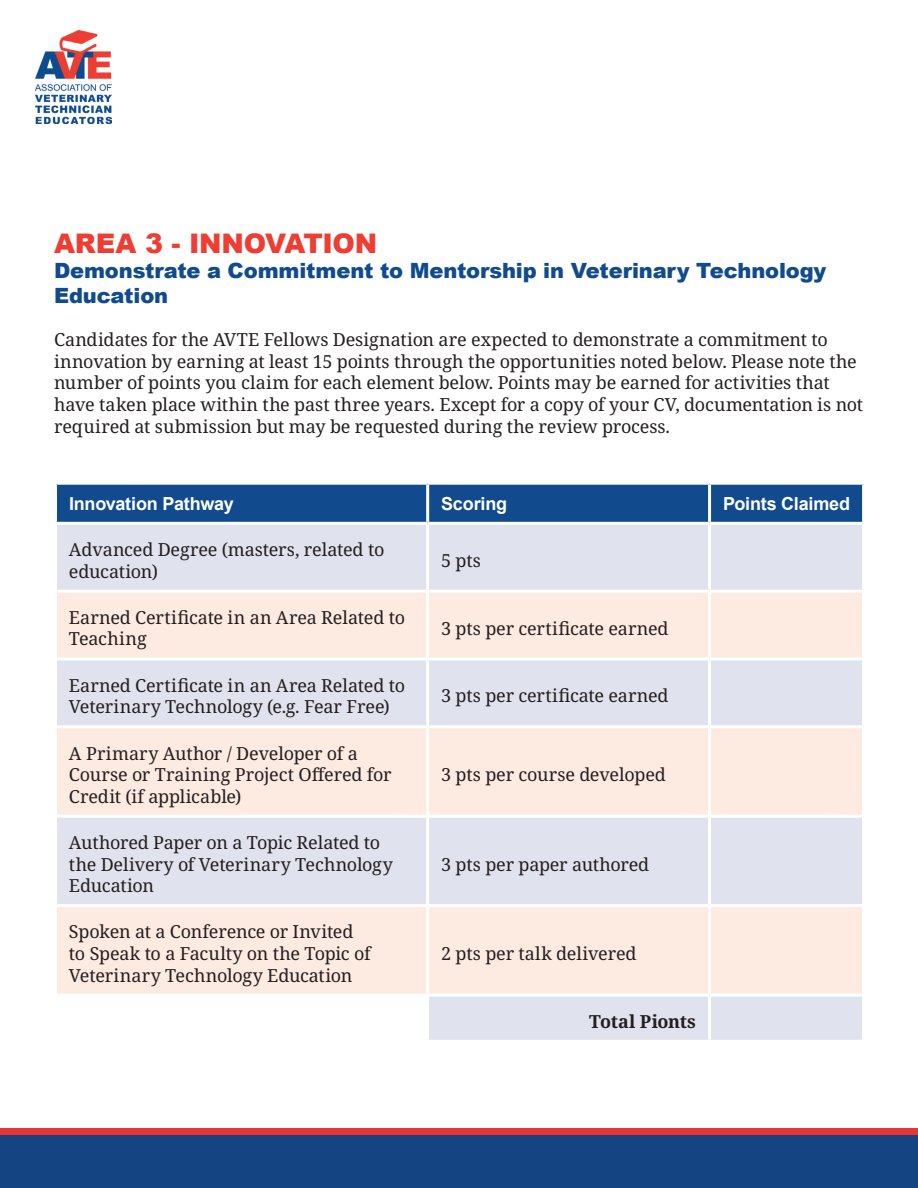
<style>
.page{position:relative;width:918px;height:1188px;background:#fff}
.page>*{position:absolute;margin:0;border:0;box-sizing:border-box;transform-origin:0 0}
.t1{font:900 27px "Arial";letter-spacing:-.01em;color:#ee3e34}
.t2{font:900 21px/25.2px "Arial";letter-spacing:-.005em;color:#114b8e}
.t3{font:18px/21.6px "Noto Serif";letter-spacing:-.01em;color:#231f20}
.t4{font:700 18px "Arial";letter-spacing:-.01em;color:#fff}
.t5{font:700 18px "Noto Serif";letter-spacing:-.02em;color:#231f20}
</style>
<div class="page">
<div style="left:0;top:1128px;width:918px;height:43px;background:#eb3433"></div>
<div style="left:0;top:1136px;width:918px;height:52px;background:#154482"></div>
<img style="left:35px;top:30px;width:76px;height:94px">
<div style="left:57px;top:485px;width:805px;height:37px;background:#114b8e"></div>
<div style="left:57px;top:525px;width:805px;height:515px;background:#e0e2ed"></div>
<svg style="left:57px;top:593px;width:805px;height:401px;background:#f1e6e5"></svg>
<div style="left:56px;top:995px;width:372px;height:46px;background:#fff"></div>
<hr style="left:54px;top:590px;width:374px;height:3px;background:#fff">
<hr style="left:428px;top:590px;width:282px;height:3px;background:#fff">
<hr style="left:710px;top:590px;width:155px;height:3px;background:#fff">
<hr style="left:54px;top:657px;width:374px;height:3px;background:#fff">
<hr style="left:428px;top:657px;width:282px;height:3px;background:#fff">
<hr style="left:710px;top:657px;width:155px;height:3px;background:#fff">
<hr style="left:54px;top:725px;width:374px;height:3px;background:#fff">
<hr style="left:428px;top:725px;width:282px;height:3px;background:#fff">
<hr style="left:710px;top:725px;width:155px;height:3px;background:#fff">
<hr style="left:54px;top:815px;width:374px;height:3px;background:#fff">
<hr style="left:428px;top:815px;width:282px;height:3px;background:#fff">
<hr style="left:710px;top:815px;width:155px;height:3px;background:#fff">
<hr style="left:54px;top:904px;width:374px;height:3px;background:#fff">
<hr style="left:428px;top:904px;width:282px;height:3px;background:#fff">
<hr style="left:710px;top:904px;width:155px;height:3px;background:#fff">
<hr style="left:426px;top:485px;width:3px;height:37px;background:#fff">
<hr style="left:708px;top:485px;width:3px;height:37px;background:#fff">
<hr style="left:426px;top:525px;width:3px;height:65px;background:#fff">
<hr style="left:708px;top:525px;width:3px;height:65px;background:#fff">
<hr style="left:426px;top:593px;width:3px;height:64px;background:#fff">
<hr style="left:708px;top:593px;width:3px;height:64px;background:#fff">
<hr style="left:426px;top:660px;width:3px;height:65px;background:#fff">
<hr style="left:708px;top:660px;width:3px;height:65px;background:#fff">
<hr style="left:426px;top:728px;width:3px;height:87px;background:#fff">
<hr style="left:708px;top:728px;width:3px;height:87px;background:#fff">
<hr style="left:426px;top:818px;width:3px;height:86px;background:#fff">
<hr style="left:708px;top:818px;width:3px;height:86px;background:#fff">
<hr style="left:426px;top:907px;width:3px;height:87px;background:#fff">
<hr style="left:708px;top:907px;width:3px;height:87px;background:#fff">
<hr style="left:54px;top:994px;width:374px;height:3px;background:#fff">
<hr style="left:428px;top:994px;width:282px;height:3px;background:#fff">
<hr style="left:426px;top:997px;width:3px;height:43px;background:#fff">
<hr style="left:710px;top:994px;width:155px;height:3px;background:#fff">
<hr style="left:708px;top:997px;width:3px;height:43px;background:#fff">
<p class="t1" style="left:54px;top:223px;width:325px">AREA 3 - INNOVATION</p>
<p class="t2" style="left:54px;top:257px;width:774px">Demonstrate a Commitment to Mentorship in Veterinary Technology<br>Education</p>
<p class="t3" style="left:54px;top:329px;width:811px">Candidates for the AVTE Fellows Designation are expected to demonstrate a commitment to innovation by earning at least 15 points through the opportunities noted below. Please note the number of points you claim for each element below. Points may be earned for activities that have taken place within the past three years. Except for a copy of your CV, documentation is not required at submission but may be requested during the review process.</p>
<p class="t4" style="left:69px;top:492px;width:166px">Innovation Pathway</p>
<p class="t4" style="left:441px;top:492px;width:68px">Scoring</p>
<p class="t4" style="left:723px;top:492px;width:129px">Points Claimed</p>
<p class="t3" style="left:69px;top:539px;width:317px">Advanced Degree (masters, related to education)</p>
<p class="t3" style="left:441px;top:550px;width:41px">5 pts</p>
<p class="t3" style="left:69px;top:607px;width:338px">Earned Certificate in an Area Related to<br>Teaching</p>
<p class="t3" style="left:441px;top:618px;width:229px">3 pts per certificate earned</p>
<p class="t3" style="left:69px;top:675px;width:338px">Earned Certificate in an Area Related to<br>Veterinary Technology (e.g. Fear Free)</p>
<p class="t3" style="left:441px;top:686px;width:229px">3 pts per certificate earned</p>
<p class="t3" style="left:69px;top:743px;width:324px">A Primary Author / Developer of a<br>Course or Training Project Offered for<br>Credit (if applicable)</p>
<p class="t3" style="left:441px;top:764px;width:226px">3 pts per course developed</p>
<p class="t3" style="left:69px;top:832px;width:325px">Authored Paper on a Topic Related to the Delivery of Veterinary Technology<br>Education</p>
<p class="t3" style="left:69px;top:922px;width:303px">Spoken at a Conference or Invited to Speak to a Faculty on the Topic of<br>Veterinary Technology Education</p>
<p class="t3" style="left:441px;top:854px;width:210px">3 pts per paper authored</p>
<p class="t3" style="left:441px;top:943px;width:197px">2 pts per talk delivered</p>
<p class="t5" style="left:589px;top:1009px;width:108px">Total Pionts</p>
</div>
